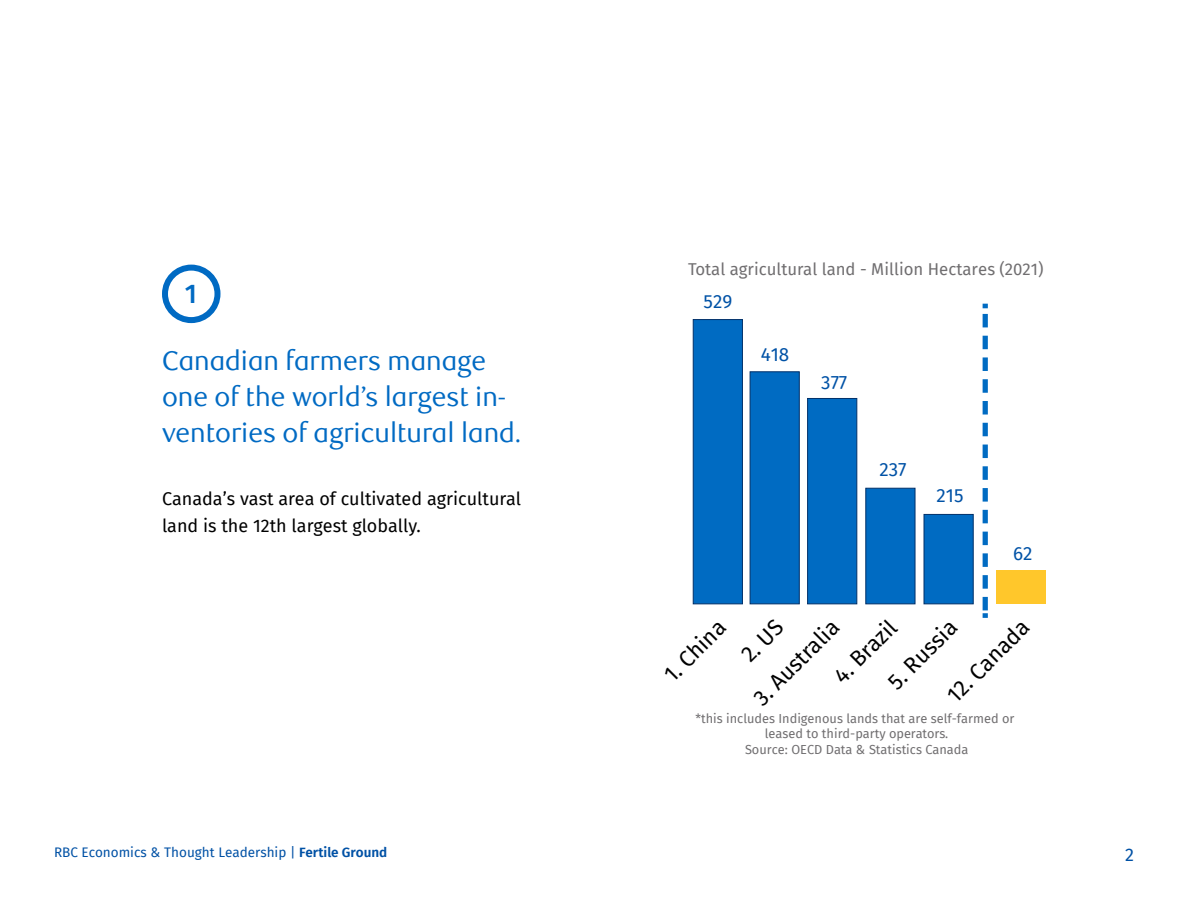
<style>
.page{position:relative;width:1188px;height:918px;background:#fff}
.page>*{position:absolute;margin:0;border:0;box-sizing:border-box;transform-origin:0 0}
.t1{font:27px/36px "RBC Display";color:#006ac3}
.t2{font:500 27px "Fira Sans";color:#006ac3}
.t3{font:22.05px "Fira Sans";color:#000}
.t4{font:18.9px "Fira Sans";color:#0052a6}
.t5{font:18px/27px "Fira Sans";color:#000}
.t6{font:18px "Fira Sans";color:#0051a5}
.t7{font:16.8px "Fira Sans";color:#706e70}
.t8{font:13.5px "Fira Sans";color:#0051a5}
.t9{font:12.75px/15.3px "Fira Sans";color:#706e70;text-align:center}
.s1{font-weight:600}
</style>
<div class="page">
<div style="left:162px;top:265px;width:58px;height:58px;border:6px solid #006ac3;border-radius:50%"></div>
<div style="left:693px;top:319px;width:50px;height:285px;background:#006bc2;border:1px solid #003069"></div>
<div style="left:750px;top:371px;width:50px;height:233px;background:#006bc2;border:1px solid #003069"></div>
<div style="left:807px;top:398px;width:50px;height:206px;background:#006bc2;border:1px solid #003069"></div>
<div style="left:865px;top:488px;width:50px;height:116px;background:#006bc2;border:1px solid #003069"></div>
<div style="left:924px;top:514px;width:50px;height:90px;background:#006bc2;border:1px solid #003069"></div>
<div style="left:997px;top:570px;width:49px;height:34px;background:#ffc72b"></div>
<svg style="left:983px;top:304px;width:5px;height:4px"></svg>
<svg style="left:983px;top:314px;width:5px;height:304px"></svg>
<h1 class="t2" style="left:185px;top:272px;width:14px">1</h1>
<h1 class="t1" style="left:162px;top:344px;width:361px">Canadian farmers manage one of the world’s largest in&shy;ventories of agricultural land.</h1>
<h3 class="t5" style="left:162px;top:485px;width:361px">Canada’s vast area of cultivated agricultural land is the 12th largest globally.</h3>
<h3 class="t7" style="left:688px;top:256px;width:357px">Total agricultural land - Million Hectares (2021)</h3>
<h3 class="t4" style="left:704px;top:287px;width:30px">529</h3>
<h3 class="t4" style="left:761px;top:340px;width:30px">418</h3>
<h3 class="t4" style="left:821px;top:368px;width:28px">377</h3>
<h3 class="t4" style="left:880px;top:455px;width:28px">237</h3>
<h3 class="t4" style="left:937px;top:481px;width:28px">215</h3>
<h3 class="t4" style="left:1013px;top:539px;width:21px">62</h3>
<h2 class="t3" style="left:826px;top:667px;width:80px;rotate:-45deg">4. Brazil</h2>
<h2 class="t3" style="left:656px;top:666px;width:79px;rotate:-45deg">1. China</h2>
<h2 class="t3" style="left:733px;top:646px;width:50px;rotate:-45deg">2. US</h2>
<h2 class="t3" style="left:746px;top:690px;width:112px;rotate:-45deg">3. Australia</h2>
<h2 class="t3" style="left:880px;top:673px;width:89px;rotate:-45deg">5. Russia</h2>
<h2 class="t3" style="left:939px;top:687px;width:107px;rotate:-45deg">12. Canada</h2>
<p class="t9" style="left:696px;top:711px;width:320px">*this includes Indigenous lands that are self-farmed or leased to third-party operators.<br>Source: OECD Data &amp; Statistics Canada</p>
<p class="t8" style="left:54px;top:842px;width:335px">RBC Economics &amp; Thought Leadership | <span class="s1">Fertile Ground</span></p>
<h3 class="t6" style="left:1125px;top:842px;width:10px">2</h3>
</div>
